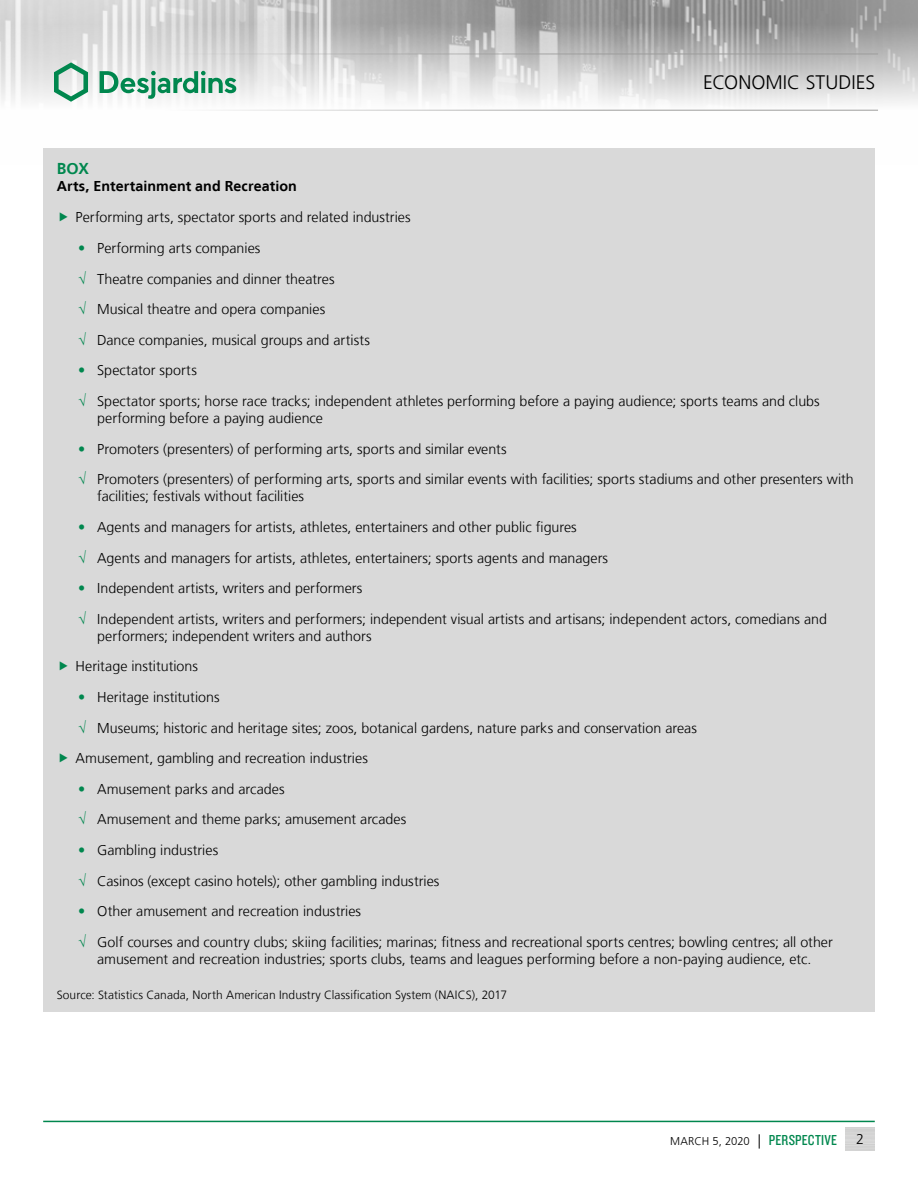
<style>
.page{position:relative;width:918px;height:1188px;background:#fff}
.page>*{position:absolute;margin:0;border:0;box-sizing:border-box;transform-origin:0 0}
.t1{font:300 19.5px "Frutiger LT";letter-spacing:.005em;color:#000}
.t2{font:700 15.75px "Frutiger LT";color:#00874e}
.t3{font:300 14.25px/30.6px "Frutiger LT";color:#000}
.t4{font:700 14.25px "Frutiger LT";letter-spacing:.005em;color:#000}
.t5{font:300 12px "Frutiger LT";letter-spacing:.01em;color:#000}
.t6{font:300 11.25px "Frutiger LT";letter-spacing:-.005em;color:#000}
.s1{color:#00874e}
.s2{font-family:"Arial";font-weight:400;color:#00874e}
.s3{font-size:14.25px}
.s4{font-family:"Knockout 29 Junior Ltweight";font-weight:400;font-size:15px;color:#00874e}
</style>
<div class="page">
<img style="left:0;top:0;width:918px;height:110px">
<hr style="left:0;top:54px;width:878px;height:1px;background:#9d9d9c">
<hr style="left:0;top:110px;width:878px;height:1px;background:#9d9d9c">
<svg style="left:54px;top:62px;width:34px;height:40px"></svg>
<svg style="left:100px;top:71px;width:136px;height:28px"></svg>
<hr style="left:43px;top:1121px;width:832px;height:1px;background:#00874e">
<div style="left:43px;top:148px;width:832px;height:864px;background:#d9d9d9"></div>
<h1 class="t1" style="left:703px;top:72px;width:174px">ECONOMIC STUDIES</h1>
<p class="t2" style="left:57px;top:159px;width:34px">BOX</p>
<h5 class="t4" style="left:57px;top:178px;width:242px">Arts, Entertainment and Recreation</h5>
<p class="t3" style="left:76px;top:202px;width:337px">Performing arts, spectator sports and related industries</p>
<p class="t3" style="left:78px;top:233px;width:293px"><span class="s1">•</span> Performing arts companies<br><span class="s2">√</span> Theatre companies and dinner theatres<br><span class="s2">√</span> Musical theatre and opera companies<br><span class="s2">√</span> Dance companies, musical groups and artists</p>
<p class="t3" style="left:78px;top:355px;width:120px"><span class="s1">•</span> Spectator sports</p>
<p class="t3" style="left:97px;top:393px;width:724px;line-height:17.1px;text-indent:-19px"><span class="s2">√</span> Spectator sports; horse race tracks; independent athletes performing before a paying audience; sports teams and clubs performing before a paying audience</p>
<p class="t3" style="left:78px;top:434px;width:430px"><span class="s1">•</span> Promoters (presenters) of performing arts, sports and similar events</p>
<p class="t3" style="left:97px;top:471px;width:758px;line-height:17.1px;text-indent:-19px"><span class="s2">√</span> Promoters (presenters) of performing arts, sports and similar events with facilities; sports stadiums and other presenters with facilities; festivals without facilities</p>
<p class="t3" style="left:78px;top:512px;width:531px"><span class="s1">•</span> Agents and managers for artists, athletes, entertainers and other public figures<br><span class="s2">√</span> Agents and managers for artists, athletes, entertainers; sports agents and managers</p>
<p class="t3" style="left:78px;top:573px;width:286px"><span class="s1">•</span> Independent artists, writers and performers</p>
<p class="t3" style="left:97px;top:610px;width:731px;line-height:17.1px;text-indent:-19px"><span class="s2">√</span> Independent artists, writers and performers; independent visual artists and artisans; independent actors, comedians and performers; independent writers and authors</p>
<p class="t3" style="left:76px;top:651px;width:124px">Heritage institutions</p>
<p class="t3" style="left:78px;top:682px;width:620px"><span class="s1">•</span> Heritage institutions<br><span class="s2">√</span> Museums; historic and heritage sites; zoos, botanical gardens, nature parks and conservation areas</p>
<p class="t3" style="left:76px;top:743px;width:294px">Amusement, gambling and recreation industries</p>
<p class="t3" style="left:78px;top:774px;width:330px"><span class="s1">•</span> Amusement parks and arcades<br><span class="s2">√</span> Amusement and theme parks; amusement arcades</p>
<p class="t3" style="left:78px;top:835px;width:363px"><span class="s1">•</span> Gambling industries<br><span class="s2">√</span> Casinos (except casino hotels); other gambling industries</p>
<p class="t3" style="left:78px;top:896px;width:284px"><span class="s1">•</span> Other amusement and recreation industries</p>
<p class="t3" style="left:78px;top:927px;width:756px"><span class="s2">√</span> Golf courses and country clubs; skiing facilities; marinas; fitness and recreational sports centres; bowling centres; all other</p>
<p class="t3" style="left:97px;top:944px;width:716px">amusement and recreation industries; sports clubs, teams and leagues performing before a non-paying audience, etc.</p>
<p class="t5" style="left:57px;top:988px;width:452px">Source: Statistics Canada, North American Industry Classification System (NAICS), 2017</p>
<p class="t6" style="left:670px;top:1135px;width:168px">MARCH 5, 2020 <span class="s3">|</span> <span class="s4">PERSPECTIVE</span></p>
<p class="t3" style="left:856px;top:1124px;width:9px">2</p>
</div>
